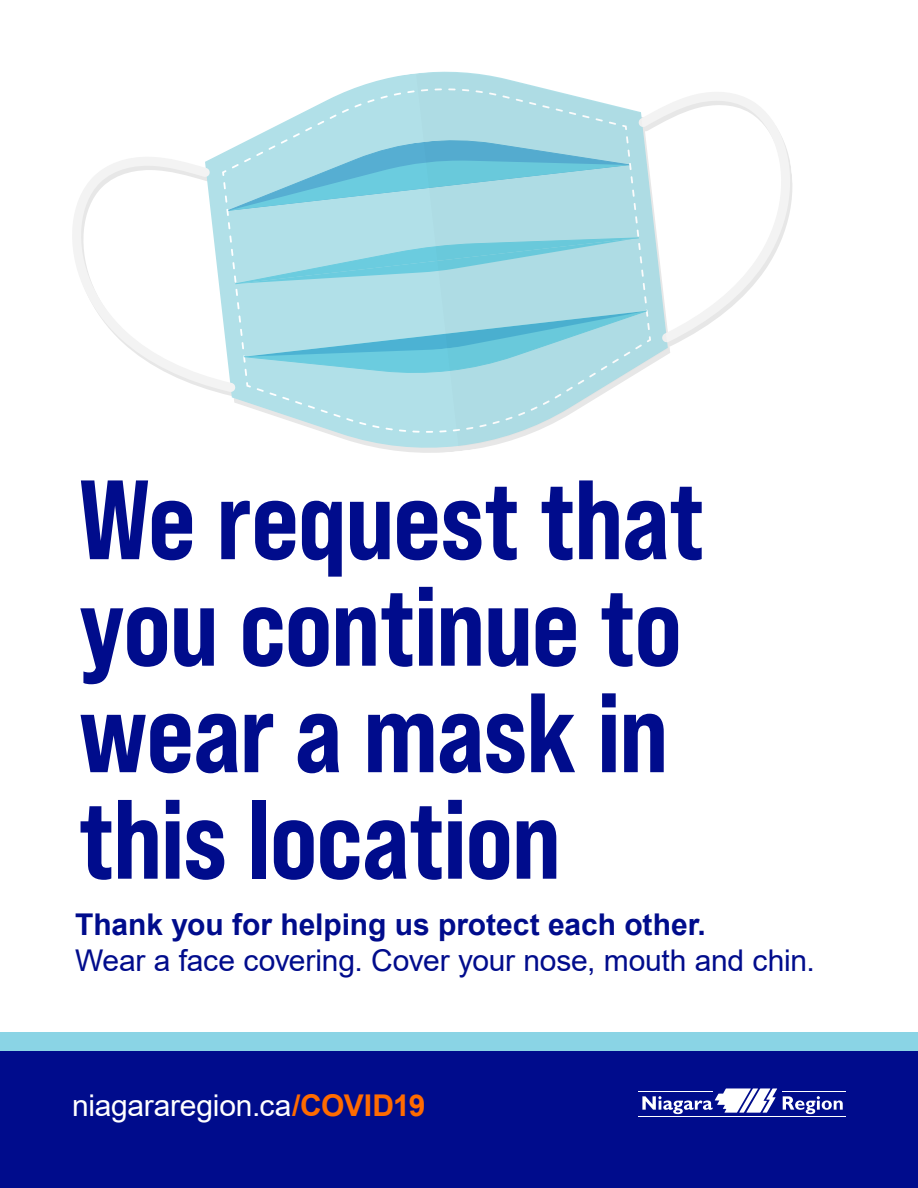
<style>
.page{position:relative;width:918px;height:1188px;background:#fff}
.page>*{position:absolute;margin:0;border:0;box-sizing:border-box;transform-origin:0 0}
.t1{font:112.5px/106.5px "Bebas Neue Pro Sm E Eb";letter-spacing:-.015em;color:#000c8c}
.t2{font:30px "Arial";letter-spacing:-.01em;color:#000c8c}
.t3{font:700 30px "Arial";letter-spacing:-.005em;color:#000c8c}
.t4{font:30px "Arial";letter-spacing:-.01em;color:#fff}
.s1{font-weight:700;color:#ff6b00}
</style>
<div class="page">
<div style="left:0;top:1032px;width:918px;height:152px;background:#8ad4e5"></div>
<div style="left:0;top:1051px;width:918px;height:137px;background:#000c8c"></div>
<svg style="left:327px;top:73px;width:157px;height:377px"></svg>
<svg style="left:416px;top:71px;width:126px;height:376px;fill:#b1e0e7"></svg>
<svg style="left:72px;top:88px;width:720px;height:345px"></svg>
<svg style="left:642px;top:1088px;width:135px;height:26px"></svg>
<svg style="left:783px;top:1096px;width:60px;height:18px"></svg>
<hr style="left:638px;top:1116px;width:208px;height:1px;background:#fff">
<hr style="left:638px;top:1091px;width:74px;height:1px;background:#fff">
<hr style="left:782px;top:1091px;width:64px;height:1px;background:#fff">
<h1 class="t1" style="left:79px;top:465px;width:627px">We request that you continue to wear a mask in this location</h1>
<p class="t3" style="left:75px;top:903px;width:632px">Thank you for helping us protect each other.</p>
<p class="t2" style="left:75px;top:939px;width:741px">Wear a face covering. Cover your nose, mouth and chin.</p>
<p class="t4" style="left:72px;top:1084px;width:355px">niagararegion.ca<span class="s1">/COVID19</span></p>
</div>
